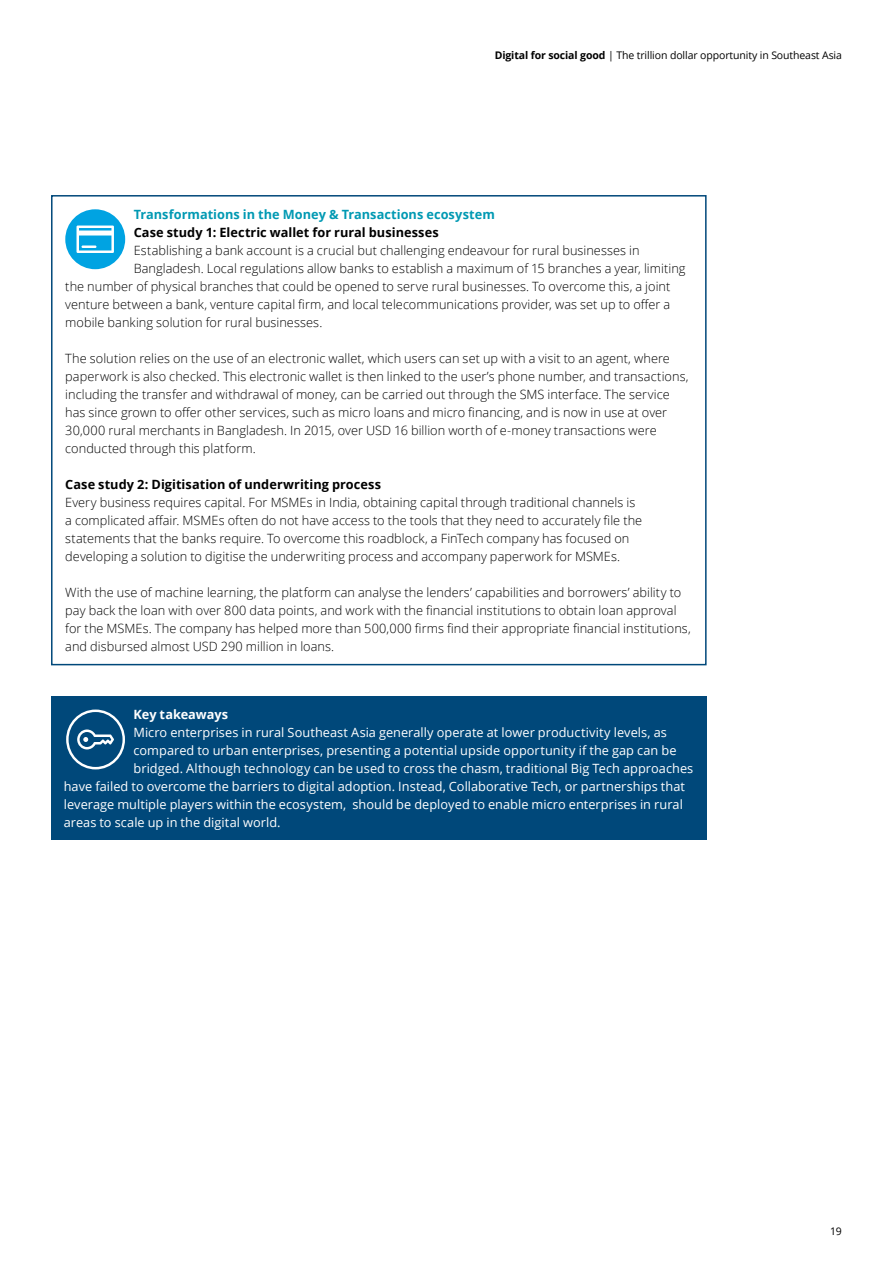
<style>
.page{position:relative;width:893px;height:1263px;background:#fff}
.page>*{position:absolute;margin:0;border:0;box-sizing:border-box;transform-origin:0 0}
.t1{font:300 12.75px/18px "Open Sans";letter-spacing:.005em;color:#000}
.t2{font:12.75px "Open Sans";letter-spacing:.005em;color:#fff}
.t3{font:700 12.75px "Open Sans";letter-spacing:.005em;color:#000}
.t4{font:700 12.75px "Open Sans";color:#0099b3}
.t5{font:700 12.75px "Open Sans";letter-spacing:-.005em;color:#fff}
.t6{font:10.5px "Open Sans";letter-spacing:-.01em;color:#000}
.s1{font-weight:700}
</style>
<div class="page">
<div style="left:51px;top:195px;width:656px;height:470px;border:2px solid #00487a"></div>
<svg style="left:65px;top:209px;width:60px;height:60px"></svg>
<div style="left:51px;top:697px;width:656px;height:143px;background:#00487a"></div>
<svg style="left:66px;top:709px;width:59px;height:60px"></svg>
<p class="t6" style="left:495px;top:48px;width:349px"><span class="s1">Digital for social good</span> | The trillion dollar opportunity in Southeast Asia</p>
<p class="t4" style="left:134px;top:205px;width:363px">Transformations in the Money &amp; Transactions ecosystem</p>
<p class="t3" style="left:134px;top:223px;width:307px">Case study 1: Electric wallet for rural businesses</p>
<p class="t1" style="left:134px;top:241px;width:507px">Establishing a bank account is a crucial but challenging endeavour for rural businesses in</p>
<p class="t1" style="left:134px;top:259px;width:553px">Bangladesh. Local regulations allow banks to establish a maximum of 15 branches a year, limiting</p>
<p class="t1" style="left:65px;top:277px;width:607px">the number of physical branches that could be opened to serve rural businesses. To overcome this, a joint</p>
<p class="t1" style="left:65px;top:295px;width:606px">venture between a bank, venture capital firm, and local telecommunications provider, was set up to offer a</p>
<p class="t1" style="left:65px;top:313px;width:259px">mobile banking solution for rural businesses.</p>
<p class="t1" style="left:65px;top:349px;width:625px">The solution relies on the use of an electronic wallet, which users can set up with a visit to an agent, where paperwork is also checked. This electronic wallet is then linked to the user’s phone number, and transactions, including the transfer and withdrawal of money, can be carried out through the SMS interface. The service has since grown to offer other services, such as micro loans and micro financing, and is now in use at over 30,000 rural merchants in Bangladesh. In 2015, over USD 16 billion worth of e-money transactions were conducted through this platform.</p>
<p class="t3" style="left:65px;top:475px;width:317px">Case study 2: Digitisation of underwriting process</p>
<p class="t1" style="left:65px;top:493px;width:578px">Every business requires capital. For MSMEs in India, obtaining capital through traditional channels is a complicated affair. MSMEs often do not have access to the tools that they need to accurately file the statements that the banks require. To overcome this roadblock, a FinTech company has focused on developing a solution to digitise the underwriting process and accompany paperwork for MSMEs.</p>
<p class="t1" style="left:65px;top:583px;width:627px">With the use of machine learning, the platform can analyse the lenders’ capabilities and borrowers’ ability to pay back the loan with over 800 data points, and work with the financial institutions to obtain loan approval for the MSMEs. The company has helped more than 500,000 firms find their appropriate financial institutions, and disbursed almost USD 290 million in loans.</p>
<p class="t5" style="left:133px;top:706px;width:96px">Key takeaways</p>
<p class="t2" style="left:133px;top:724px;width:535px">Micro enterprises in rural Southeast Asia generally operate at lower productivity levels, as</p>
<p class="t2" style="left:133px;top:742px;width:544px">compared to urban enterprises, presenting a potential upside opportunity if the gap can be</p>
<p class="t2" style="left:133px;top:760px;width:561px">bridged. Although technology can be used to cross the chasm, traditional Big Tech approaches</p>
<p class="t2" style="left:64px;top:778px;width:623px">have failed to overcome the barriers to digital adoption. Instead, Collaborative Tech, or partnerships that</p>
<p class="t2" style="left:64px;top:796px;width:621px">leverage multiple players within the ecosystem, should be deployed to enable micro enterprises in rural</p>
<p class="t2" style="left:64px;top:814px;width:218px">areas to scale up in the digital world.</p>
<p class="t6" style="left:830px;top:1224px;width:13px">19</p>
</div>
